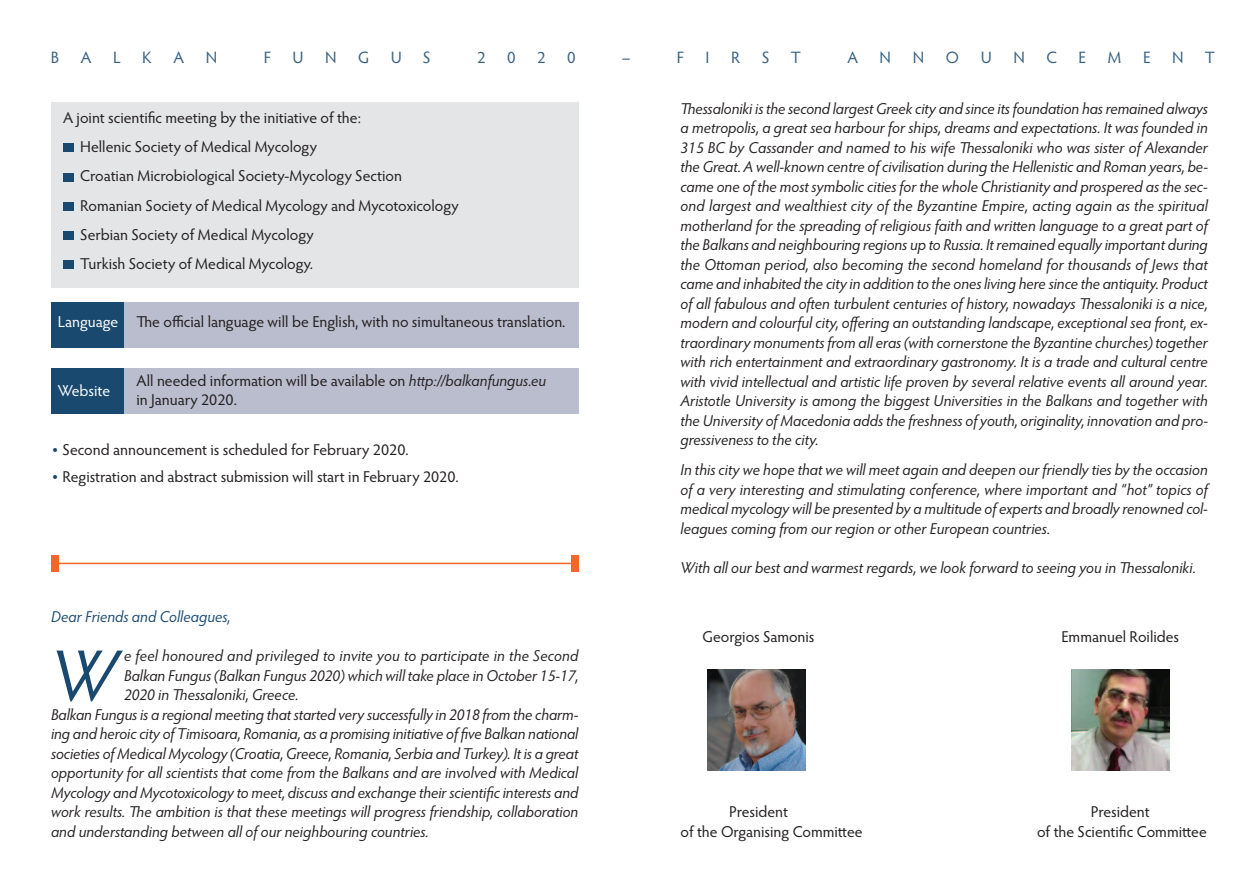
<style>
.page{position:relative;width:1259px;height:893px;background:#fff}
.page>*{position:absolute;margin:0;border:0;box-sizing:border-box;transform-origin:0 0}
.t1{font:italic 72.6px "Hypatia Sans Pro";color:#1a4970}
.t2{font:16.5px "Hypatia Sans Pro";color:rgb(26 73 112/.88)}
.t3{font:italic 15.75px/19.5px "Hypatia Sans Pro";color:#231f20;text-align:justify}
.t4{font:15.75px/29.1px "Hypatia Sans Pro";color:#231f20}
.t5{font:italic 15.75px "Hypatia Sans Pro";color:#1a4970}
.t6{font:15.75px "Hypatia Sans Pro";letter-spacing:-.005em;color:#fff}
.s1{color:#fff}
.s2{font-style:italic}
.s3{font-size:21px;color:#1a4970}
</style>
<div class="page">
<div style="left:51px;top:102px;width:527px;height:186px;background:#e4e5e7"></div>
<img style="left:707px;top:669px;width:98px;height:102px">
<img style="left:1071px;top:669px;width:98px;height:102px">
<div style="left:51px;top:368px;width:73px;height:46px;background:#1a4970"></div>
<div style="left:124px;top:368px;width:454px;height:46px;background:#babdcd"></div>
<div style="left:51px;top:302px;width:73px;height:45px;background:#1a4970"></div>
<div style="left:124px;top:302px;width:454px;height:45px;background:#babdcd"></div>
<div style="left:63px;top:143px;width:10px;height:9px;background:#1a4970"></div>
<div style="left:63px;top:173px;width:10px;height:8px;background:#1a4970"></div>
<div style="left:63px;top:202px;width:10px;height:9px;background:#1a4970"></div>
<div style="left:63px;top:231px;width:10px;height:9px;background:#1a4970"></div>
<div style="left:63px;top:260px;width:10px;height:9px;background:#1a4970"></div>
<hr style="left:51px;top:563px;width:527px;height:1px;background:#f26628">
<div style="left:51px;top:555px;width:7px;height:17px;background:#f26628"></div>
<div style="left:571px;top:555px;width:7px;height:17px;background:#f26628"></div>
<p class="t2" style="left:51px;top:51px;width:10px">B</p>
<p class="t2" style="left:81px;top:51px;width:12px">A</p>
<p class="t2" style="left:113px;top:51px;width:9px">L</p>
<p class="t2" style="left:142px;top:51px;width:11px">K</p>
<p class="t2" style="left:173px;top:51px;width:12px">A</p>
<p class="t2" style="left:206px;top:51px;width:13px">N</p>
<p class="t2" style="left:264px;top:51px;width:9px">F</p>
<p class="t2" style="left:292px;top:51px;width:13px">U</p>
<p class="t2" style="left:325px;top:51px;width:13px">N</p>
<p class="t2" style="left:358px;top:51px;width:13px">G</p>
<p class="t2" style="left:391px;top:51px;width:13px">U</p>
<p class="t2" style="left:423px;top:51px;width:9px">S</p>
<p class="t2" style="left:477px;top:51px;width:10px">2</p>
<p class="t2" style="left:507px;top:51px;width:10px">0</p>
<p class="t2" style="left:537px;top:51px;width:10px">2</p>
<p class="t2" style="left:567px;top:51px;width:10px">0</p>
<p class="t2" style="left:622px;top:51px;width:10px">–</p>
<p class="t2" style="left:676px;top:51px;width:9px">F</p>
<p class="t2" style="left:705px;top:51px;width:5px">I</p>
<p class="t2" style="left:731px;top:51px;width:11px">R</p>
<p class="t2" style="left:762px;top:51px;width:9px">S</p>
<p class="t2" style="left:790px;top:51px;width:12px">T</p>
<p class="t2" style="left:847px;top:51px;width:12px">A</p>
<p class="t2" style="left:879px;top:51px;width:13px">N</p>
<p class="t2" style="left:912px;top:51px;width:13px">N</p>
<p class="t2" style="left:946px;top:51px;width:15px">O</p>
<p class="t2" style="left:980px;top:51px;width:13px">U</p>
<p class="t2" style="left:1013px;top:51px;width:13px">N</p>
<p class="t2" style="left:1046px;top:51px;width:12px">C</p>
<p class="t2" style="left:1078px;top:51px;width:9px">E</p>
<p class="t2" style="left:1107px;top:51px;width:15px">M</p>
<p class="t2" style="left:1143px;top:51px;width:9px">E</p>
<p class="t2" style="left:1172px;top:51px;width:13px">N</p>
<p class="t2" style="left:1204px;top:51px;width:12px">T</p>
<p class="t4" style="left:80px;top:105px;width:380px;text-indent:-17px">A joint scientific meeting by the initiative of the:<br>Hellenic Society of Medical Mycology<br>Croatian Microbiological Society-Mycology Section Romanian Society of Medical Mycology and Mycotoxicology Serbian Society of Medical Mycology<br>Turkish Society of Medical Mycology.</p>
<p class="t4" style="left:58px;top:309px;width:509px"><span class="s1">Language</span> The official language will be English, with no simultaneous translation.</p>
<p class="t6" style="left:58px;top:385px;width:54px">Website</p>
<p class="t4" style="left:136px;top:372px;width:411px;line-height:19.5px">All needed information will be available on <span class="s2">http://balkanfungus.eu </span>in January 2020.</p>
<p class="t4" style="left:51px;top:436px;width:359px"><span class="s3">•</span> Second announcement is scheduled for February 2020.</p>
<p class="t4" style="left:51px;top:463px;width:409px"><span class="s3">•</span> Registration and abstract submission will start in February 2020.</p>
<p class="t5" style="left:51px;top:611px;width:181px">Dear Friends and Colleagues,</p>
<h1 class="t1" style="left:51px;top:647px;width:67px">W</h1>
<p class="t3" style="left:124px;top:648px;width:456px">e feel honoured and privileged to invite you to participate in the Second</p>
<p class="t3" style="left:124px;top:667px;width:456px">Balkan Fungus (Balkan Fungus 2020) which will take place in October 15-17,</p>
<p class="t3" style="left:124px;top:687px;width:176px">2020 in Thessaloniki, Greece.</p>
<p class="t3" style="left:51px;top:706px;width:529px">Balkan Fungus is a regional meeting that started very successfully in 2018 from the charm-</p>
<p class="t3" style="left:51px;top:726px;width:529px">ing and heroic city of Timisoara, Romania, as a promising initiative of five Balkan national</p>
<p class="t3" style="left:51px;top:745px;width:529px">societies of Medical Mycology (Croatia, Greece, Romania, Serbia and Turkey). It is a great</p>
<p class="t3" style="left:51px;top:765px;width:529px">opportunity for all scientists that come from the Balkans and are involved with Medical</p>
<p class="t3" style="left:51px;top:784px;width:529px">Mycology and Mycotoxicology to meet, discuss and exchange their scientific interests and</p>
<p class="t3" style="left:51px;top:804px;width:529px">work results. The ambition is that these meetings will progress friendship, collaboration</p>
<p class="t3" style="left:51px;top:823px;width:379px">and understanding between all of our neighbouring countries.</p>
<p class="t3" style="left:680px;top:100px;width:529px">Thessaloniki is the second largest Greek city and since its foundation has remained always a metropolis, a great sea harbour for ships, dreams and expectations. It was founded in 315 BC by Cassander and named to his wife Thessaloniki who was sister of Alexander the Great. A well-known centre of civilisation during the Hellenistic and Roman years, be&shy;came one of the most symbolic cities for the whole Christianity and prospered as the sec&shy;ond largest and wealthiest city of the Byzantine Empire, acting again as the spiritual motherland for the spreading of religious faith and written language to a great part of the Balkans and neighbouring regions up to Russia. It remained equally important during the Ottoman period, also becoming the second homeland for thousands of Jews that came and inhabited the city in addition to the ones living here since the antiquity. Product of all fabulous and often turbulent centuries of history, nowadays Thessaloniki is a nice, modern and colourful city, offering an outstanding landscape, exceptional sea front, ex&shy;traordinary monuments from all eras (with cornerstone the Byzantine churches) together with rich entertainment and extraordinary gastronomy. It is a trade and cultural centre with vivid intellectual and artistic life proven by several relative events all around year.<br>Aristotle University is among the biggest Universities in the Balkans and together with the University of Macedonia adds the freshness of youth, originality, innovation and pro&shy;gressiveness to the city.</p>
<p class="t3" style="left:680px;top:462px;width:529px">In this city we hope that we will meet again and deepen our friendly ties by the occasion of a very interesting and stimulating conference, where important and “hot” topics of medical mycology will be presented by a multitude of experts and broadly renowned col&shy;leagues coming from our region or other European countries.</p>
<p class="t3" style="left:680px;top:559px;width:517px">With all our best and warmest regards, we look forward to seeing you in Thessaloniki.</p>
<p class="t4" style="left:702px;top:623px;width:113px">Georgios Samonis</p>
<p class="t4" style="left:1061px;top:623px;width:119px">Emmanuel Roilides</p>
<p class="t4" style="left:729px;top:799px;width:60px">President</p>
<p class="t4" style="left:1091px;top:799px;width:60px">President</p>
<p class="t4" style="left:680px;top:818px;width:184px">of the Organising Committee</p>
<p class="t4" style="left:1037px;top:818px;width:171px">of the Scientific Committee</p>
</div>
